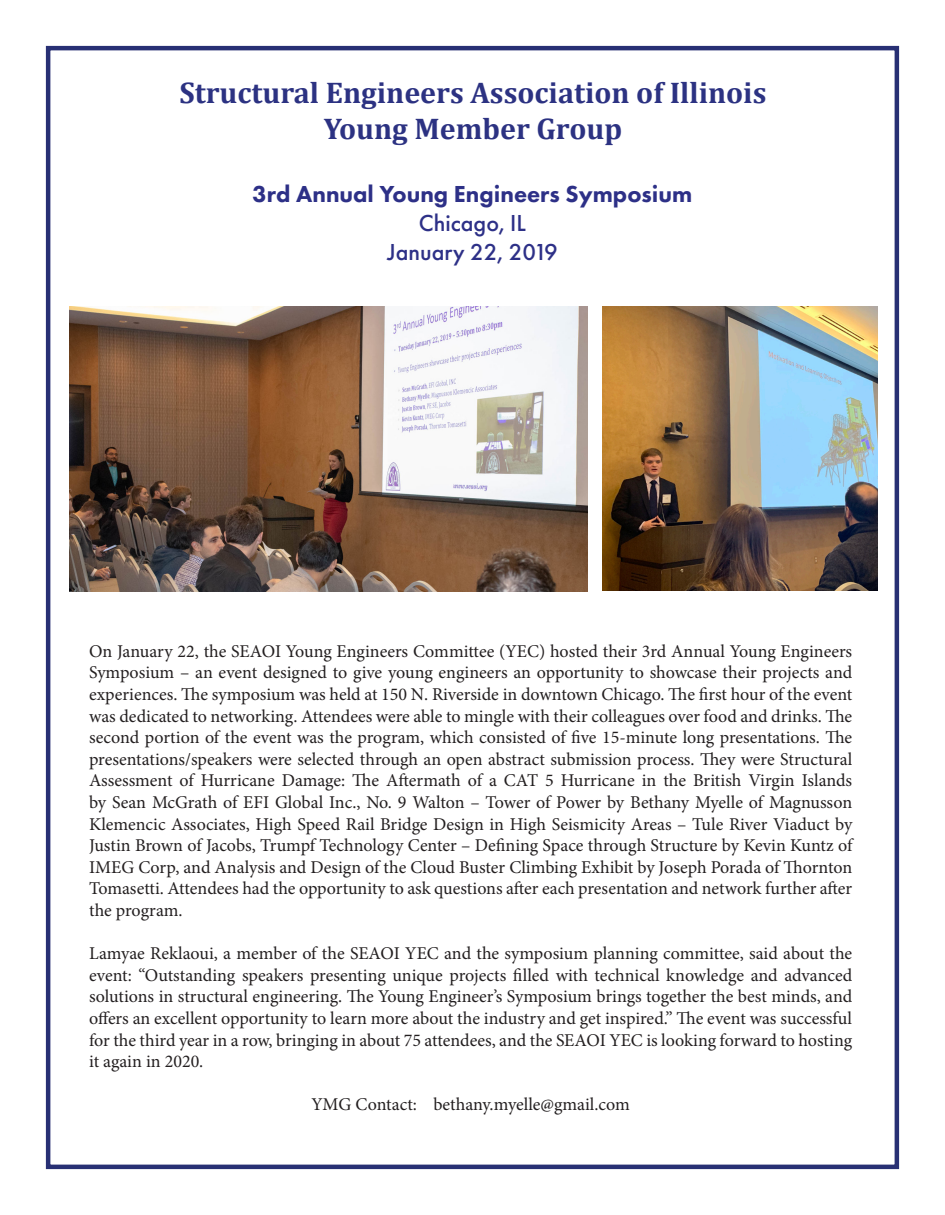
<style>
.page{position:relative;width:945px;height:1215px;background:#fff}
.page>*{position:absolute;margin:0;border:0;box-sizing:border-box;transform-origin:0 0}
.t1{font:700 30px/36px "Cambria";color:#2c3282;text-align:center}
.t2{font:800 24px "Futura PT";color:#2d3087}
.t3{font:500 24px "Futura PT";color:#2d3087}
.t4{font:18px/21.6px "Minion Pro";color:#231f20;text-align:justify}
</style>
<div class="page">
<div style="left:46px;top:46px;width:853px;height:1123px;border:4px solid #283074"></div>
<img style="left:69px;top:306px;width:518px;height:286px">
<img style="left:602px;top:306px;width:276px;height:285px">
<p class="t1" style="left:179px;top:74px;width:589px">Structural Engineers Association of Illinois<br>Young Member Group</p>
<p class="t2" style="left:253px;top:179px;width:441px">3rd Annual Young Engineers Symposium</p>
<p class="t3" style="left:419px;top:208px;width:109px">Chicago, IL</p>
<p class="t3" style="left:387px;top:237px;width:172px">January 22, 2019</p>
<p class="t4" style="left:89px;top:640px;width:765px">On January 22, the SEAOI Young Engineers Committee (YEC) hosted their 3rd Annual Young Engineers Symposium – an event designed to give young engineers an opportunity to showcase their projects and experiences. The symposium was held at 150 N. Riverside in downtown Chicago. The first hour of the event was dedicated to networking. Attendees were able to mingle with their colleagues over food and drinks. The second portion of the event was the program, which consisted of five 15-minute long presentations. The presentations/speakers were selected through an open abstract submission process. They were Structural Assessment of Hurricane Damage: The Aftermath of a CAT 5 Hurricane in the British Virgin Islands by Sean McGrath of EFI Global Inc., No. 9 Walton – Tower of Power by Bethany Myelle of Magnusson Klemencic Associates, High Speed Rail Bridge Design in High Seismicity Areas – Tule River Viaduct by Justin Brown of Jacobs, Trumpf Technology Center – Defining Space through Structure by Kevin Kuntz of IMEG Corp, and Analysis and Design of the Cloud Buster Climbing Exhibit by Joseph Porada of Thornton Tomasetti. Attendees had the opportunity to ask questions after each presentation and network further after the program.</p>
<p class="t4" style="left:89px;top:943px;width:765px">Lamyae Reklaoui, a member of the SEAOI YEC and the symposium planning committee, said about the event: “Outstanding speakers presenting unique projects filled with technical knowledge and advanced solutions in structural engineering. The Young Engineer’s Symposium brings together the best minds, and offers an excellent opportunity to learn more about the industry and get inspired.” The event was successful for the third year in a row, bringing in about 75 attendees, and the SEAOI YEC is looking forward to hosting it again in 2020.</p>
<p class="t4" style="left:312px;top:1094px;width:320px">YMG Contact: bethany.myelle@gmail.com</p>
</div>
